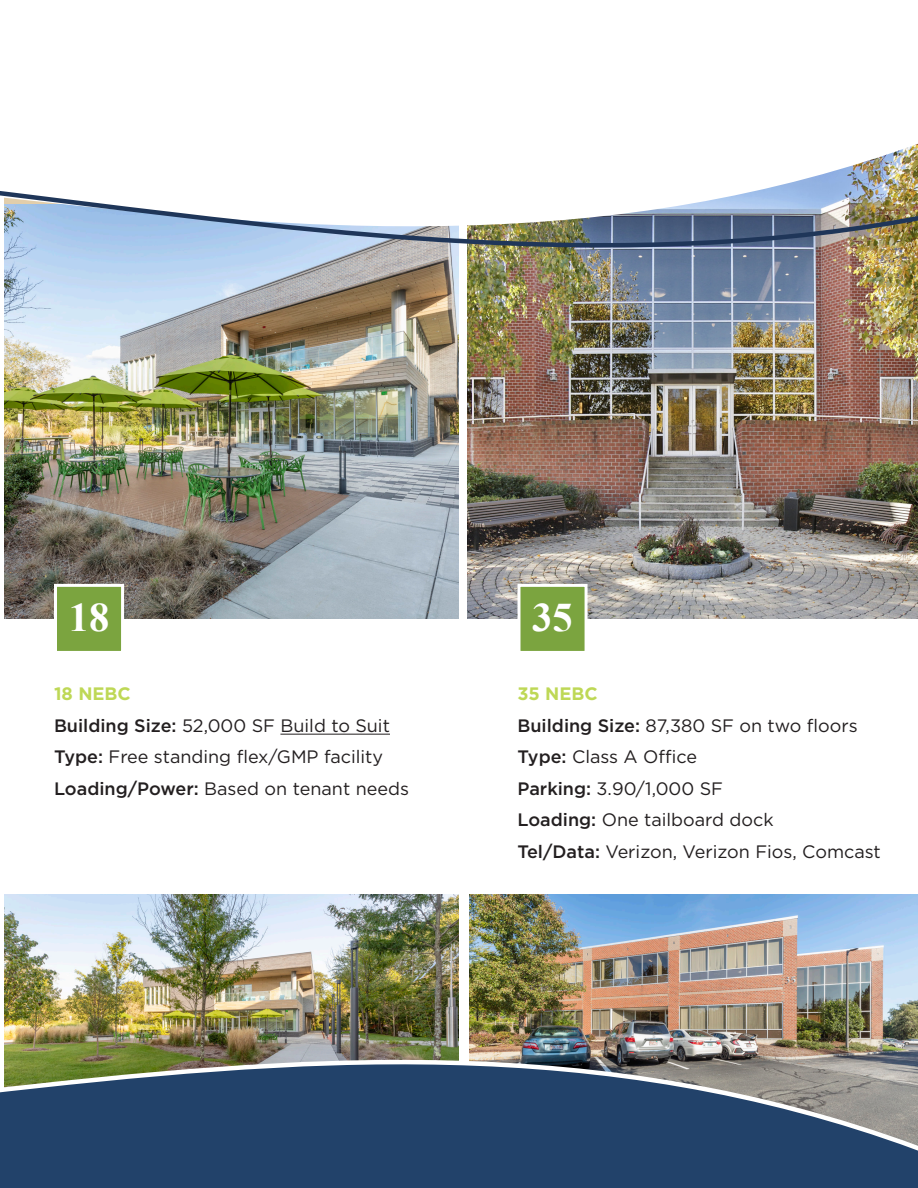
<style>
.page{position:relative;width:918px;height:1188px;background:#fff}
.page>*{position:absolute;margin:0;border:0;box-sizing:border-box;transform-origin:0 0}
.t1{font:700 40.5px "Times New Roman";color:#fff}
.t2{font:18px "Gotham";color:#231f20}
.t3{font:700 18px "Gotham";color:#bed856}
.s1{font-weight:500}
</style>
<div class="page">
<img style="left:4px;top:397px;width:455px;height:222px">
<img style="left:468px;top:397px;width:450px;height:222px">
<img style="left:4px;top:248px;width:914px;height:149px">
<hr style="left:280px;top:734px;width:110px;height:1px;background:#231f20">
<div style="left:54px;top:584px;width:70px;height:70px;background:#7ba43f;border:3px solid #fff"></div>
<div style="left:518px;top:584px;width:70px;height:70px;background:#7ba43f;border:3px solid #fff"></div>
<img style="left:0;top:894px;width:918px;height:212px">
<div style="left:0;top:1106px;width:918px;height:82px;background:#22426a"></div>
<svg style="left:0;top:146px;width:918px;height:102px"></svg>
<p class="t1" style="left:69px;top:588px;width:42px">18</p>
<p class="t1" style="left:532px;top:588px;width:42px">35</p>
<p class="t3" style="left:54px;top:682px;width:78px">18 NEBC</p>
<p class="t2" style="left:54px;top:714px;width:338px"><span class="s1">Building Size:</span> 52,000 SF Build to Suit</p>
<p class="t2" style="left:54px;top:745px;width:331px"><span class="s1">Type:</span> Free standing flex/GMP facility</p>
<p class="t2" style="left:54px;top:777px;width:356px"><span class="s1">Loading/Power:</span> Based on tenant needs</p>
<p class="t3" style="left:518px;top:682px;width:82px">35 NEBC</p>
<p class="t2" style="left:518px;top:714px;width:342px"><span class="s1">Building Size:</span> 87,380 SF on two floors</p>
<p class="t2" style="left:518px;top:745px;width:181px"><span class="s1">Type:</span> Class A Office</p>
<p class="t2" style="left:518px;top:777px;width:207px"><span class="s1">Parking:</span> 3.90/1,000 SF</p>
<p class="t2" style="left:518px;top:808px;width:258px"><span class="s1">Loading:</span> One tailboard dock</p>
<p class="t2" style="left:518px;top:840px;width:365px"><span class="s1">Tel/Data:</span> Verizon, Verizon Fios, Comcast</p>
</div>
